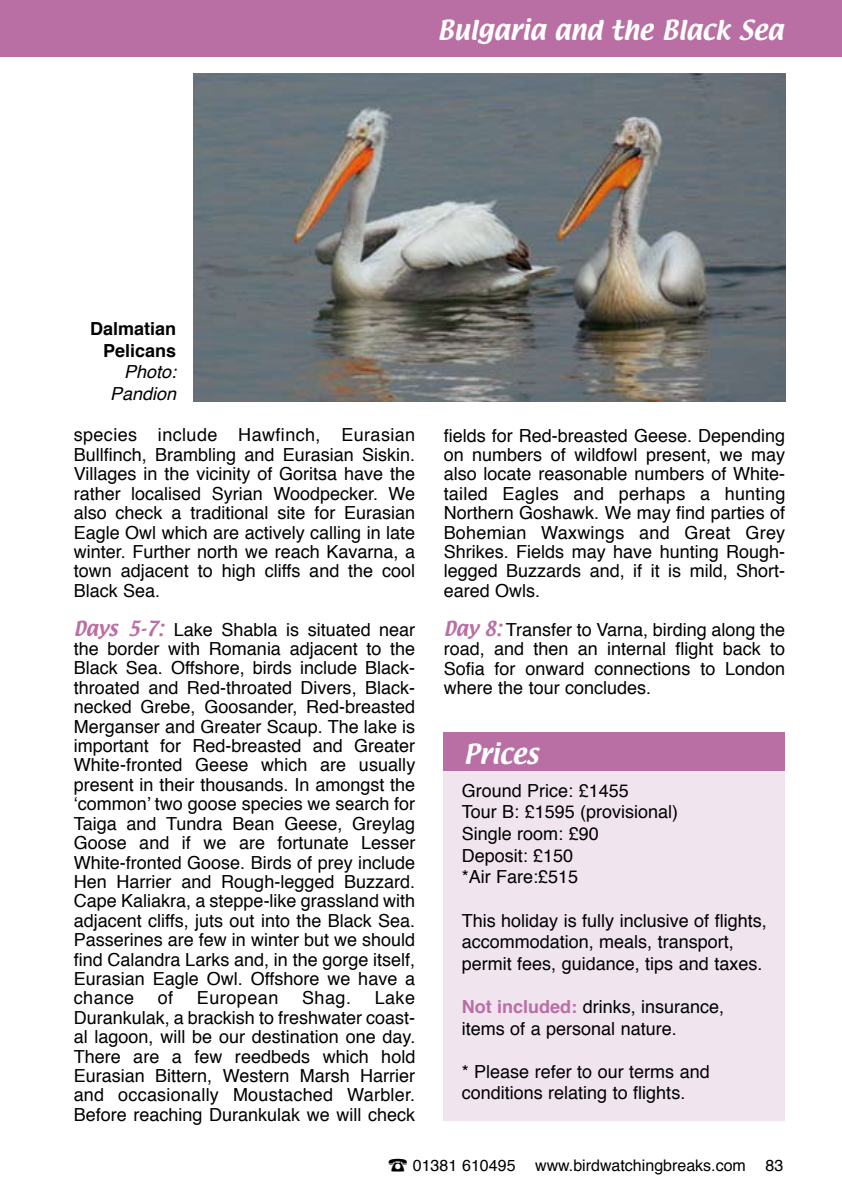
<style>
.page{position:relative;width:842px;height:1191px;background:#fff}
.page>*{position:absolute;margin:0;border:0;box-sizing:border-box;transform-origin:0 0}
.t1{font:24px "Textile";color:#fff}
.t2{font:18px/19.4px "Helvetica";color:#000;text-align:justify}
.t3{font:700 18px/21.6px "Helvetica";color:#000;text-align:right}
.t4{font:italic 18px/21.6px "Helvetica";color:#000;text-align:right}
.t5{font:18px "Helvetica";letter-spacing:.025em;color:#000}
.t6{font:16px "Helvetica";color:#000}
.s1{font-family:"Textile";color:#ba6fa4}
.s2{font-weight:700;color:#ba6fa4}
</style>
<div class="page">
<div style="left:0;top:0;width:842px;height:57px;background:#ba6fa4"></div>
<div style="left:444px;top:752px;width:341px;height:368px;background:#f0e4ef"></div>
<div style="left:444px;top:732px;width:341px;height:39px;background:#ba6fa4"></div>
<img style="left:193px;top:74px;width:592px;height:328px">
<h1 class="t1" style="left:437px;top:14px;width:347px">Bulgaria and the Black Sea</h1>
<p class="t3" style="left:90px;top:318px;width:88px">Dalmatian<br>Pelicans</p>
<p class="t4" style="left:110px;top:361px;width:68px">Photo:<br>Pandion</p>
<p class="t2" style="left:74px;top:426px;width:343px">species include Hawfinch, Eurasian Bullfinch, Brambling and Eurasian Siskin.<br>Villages in the vicinity of Goritsa have the rather localised Syrian Woodpecker. We also check a traditional site for Eurasian Eagle Owl which are actively calling in late winter. Further north we reach Kavarna, a town adjacent to high cliffs and the cool Black Sea.</p>
<p class="t2" style="left:74px;top:620px;width:343px"><span class="s1">Days 5-7:</span> Lake Shabla is situated near the border with Romania adjacent to the Black Sea. Offshore, birds include Black&shy;throated and Red-throated Divers, Black&shy;necked Grebe, Goosander, Red-breasted Merganser and Greater Scaup. The lake is important for Red-breasted and Greater White-fronted Geese which are usually present in their thousands. In amongst the ‘common’ two goose species we search for Taiga and Tundra Bean Geese, Greylag Goose and if we are fortunate Lesser White-fronted Goose. Birds of prey include Hen Harrier and Rough-legged Buzzard.<br>Cape Kaliakra, a steppe-like grassland with adjacent cliffs, juts out into the Black Sea.<br>Passerines are few in winter but we should find Calandra Larks and, in the gorge itself, Eurasian Eagle Owl. Offshore we have a chance</p>
<p class="t2" style="left:158px;top:989px;width:17px">of</p>
<p class="t5" style="left:197px;top:984px;width:83px">European</p>
<p class="t2" style="left:302px;top:989px;width:50px">Shag.</p>
<p class="t2" style="left:74px;top:989px;width:343px;text-indent:301px">Lake Durankulak, a brackish to freshwater coast&shy;al lagoon, will be our destination one day.<br>There are a few reedbeds which hold Eurasian Bittern, Western Marsh Harrier and occasionally Moustached Warbler.<br>Before reaching Durankulak we will check</p>
<p class="t2" style="left:444px;top:426px;width:343px">fields for Red-breasted Geese. Depending on numbers of wildfowl present, we may also locate reasonable numbers of White&shy;tailed Eagles and perhaps a hunting Northern Goshawk. We may find parties of Bohemian Waxwings and Great Grey Shrikes. Fields may have hunting Rough&shy;legged Buzzards and, if it is mild, Short&shy;eared Owls.</p>
<p class="t2" style="left:444px;top:620px;width:343px"><span class="s1">Day 8:</span> Transfer to Varna, birding along the road, and then an internal flight back to Sofia for onward connections to London where the tour concludes.</p>
<h1 class="t1" style="left:464px;top:737px;width:76px">Prices</h1>
<p class="t2" style="left:462px;top:780px;width:218px;line-height:21.6px;text-align:left">Ground Price: £1455<br>Tour B: £1595 (provisional)<br>Single room: £90<br>Deposit: £150<br>*Air Fare:£515</p>
<p class="t2" style="left:462px;top:910px;width:307px;line-height:21.6px;text-align:left">This holiday is fully inclusive of flights, accommodation, meals, transport, permit fees, guidance, tips and taxes.</p>
<p class="t2" style="left:462px;top:996px;width:264px;line-height:21.6px"><span class="s2">Not included:</span> drinks, insurance, items of a personal nature.</p>
<p class="t2" style="left:462px;top:1061px;width:250px;line-height:21.6px">* Please refer to our terms and conditions relating to flights.</p>
<p class="t6" style="left:388px;top:1152px;width:397px">☎ 01381 610495 www.birdwatchingbreaks.com 83</p>
</div>
